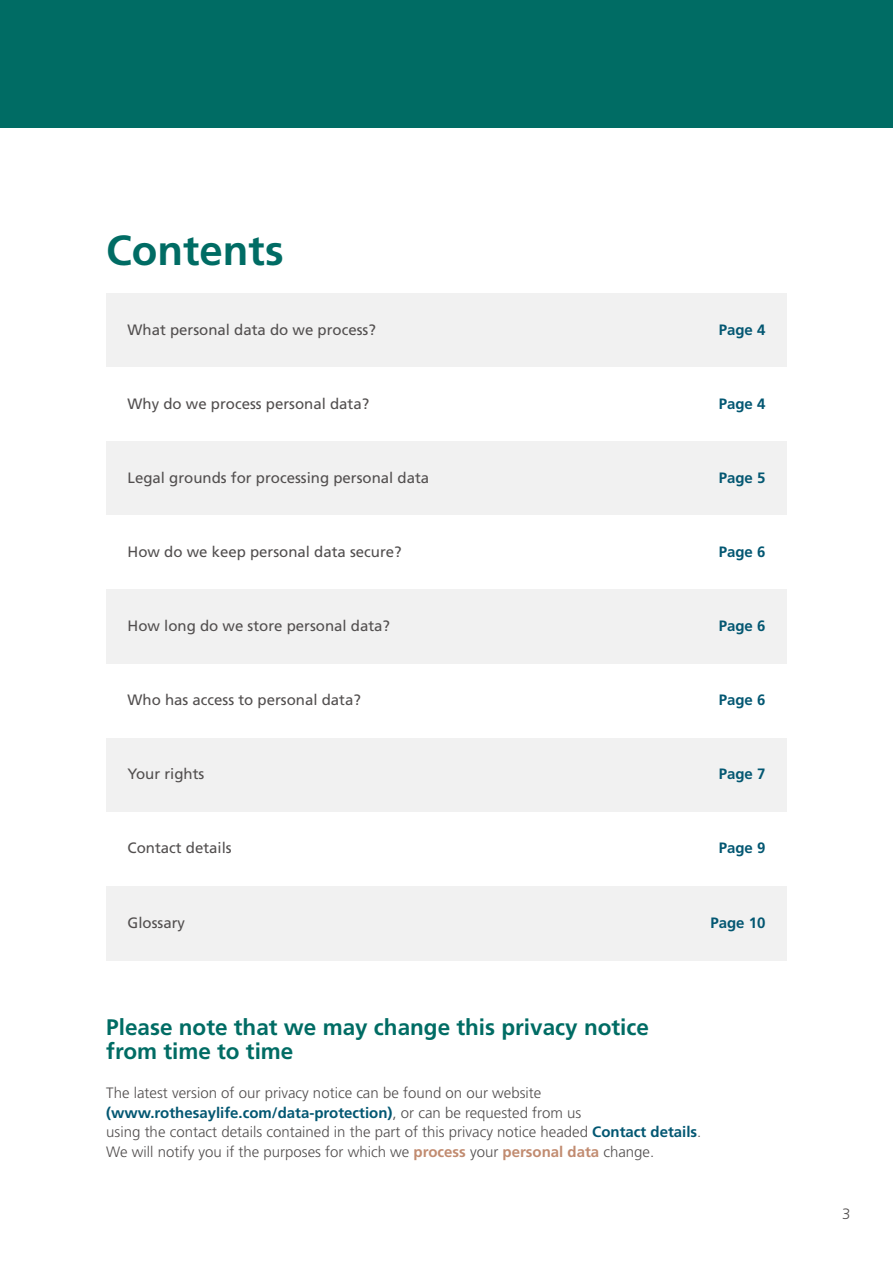
<style>
.page{position:relative;width:893px;height:1263px;background:#fff}
.page>*{position:absolute;margin:0;border:0;box-sizing:border-box;transform-origin:0 0}
.t1{font:700 42px "Frutiger";color:#006c64}
.t2{font:700 22.5px/24px "Frutiger";color:#006c64}
.t3{font:300 15px/19.5px "Frutiger";color:#524f4f}
.t4{font:15px "Frutiger";color:#524f4f}
.t5{font:700 15px "Frutiger";color:#035772}
.s1{font-weight:700;color:#035772}
.s2{font-weight:700;color:#c18b70}
</style>
<div class="page">
<div style="left:0;top:0;width:893px;height:128px;background:#006c64"></div>
<div style="left:106px;top:293px;width:681px;height:37px;background:#f1f1f1"></div>
<div style="left:106px;top:330px;width:681px;height:37px;background:#f1f1f1"></div>
<div style="left:106px;top:442px;width:681px;height:37px;background:#f1f1f1"></div>
<div style="left:106px;top:479px;width:681px;height:37px;background:#f1f1f1"></div>
<div style="left:106px;top:590px;width:681px;height:37px;background:#f1f1f1"></div>
<div style="left:106px;top:627px;width:681px;height:37px;background:#f1f1f1"></div>
<div style="left:106px;top:738px;width:681px;height:37px;background:#f1f1f1"></div>
<div style="left:106px;top:775px;width:681px;height:37px;background:#f1f1f1"></div>
<div style="left:106px;top:886px;width:681px;height:37px;background:#f1f1f1"></div>
<div style="left:106px;top:923px;width:681px;height:37px;background:#f1f1f1"></div>
<h1 class="t1" style="left:106px;top:234px;width:179px">Contents</h1>
<p class="t4" style="left:128px;top:323px;width:250px">What personal data do we process?</p>
<p class="t5" style="left:719px;top:323px;width:48px">Page 4</p>
<p class="t4" style="left:128px;top:398px;width:243px">Why do we process personal data?</p>
<p class="t5" style="left:719px;top:398px;width:48px">Page 4</p>
<p class="t4" style="left:128px;top:472px;width:303px">Legal grounds for processing personal data</p>
<p class="t5" style="left:719px;top:472px;width:48px">Page 5</p>
<p class="t4" style="left:128px;top:546px;width:276px">How do we keep personal data secure?</p>
<p class="t5" style="left:719px;top:546px;width:48px">Page 6</p>
<p class="t4" style="left:128px;top:620px;width:264px">How long do we store personal data?</p>
<p class="t5" style="left:719px;top:620px;width:48px">Page 6</p>
<p class="t4" style="left:128px;top:694px;width:235px">Who has access to personal data?</p>
<p class="t5" style="left:719px;top:694px;width:48px">Page 6</p>
<p class="t4" style="left:128px;top:768px;width:78px">Your rights</p>
<p class="t5" style="left:719px;top:768px;width:48px">Page 7</p>
<p class="t4" style="left:128px;top:842px;width:106px">Contact details</p>
<p class="t5" style="left:719px;top:842px;width:48px">Page 9</p>
<p class="t4" style="left:128px;top:916px;width:59px">Glossary</p>
<p class="t5" style="left:710px;top:916px;width:57px">Page 10</p>
<h2 class="t2" style="left:106px;top:1017px;width:544px">Please note that we may change this privacy notice from time to time</h2>
<p class="t3" style="left:106px;top:1084px;width:597px">The latest version of our privacy notice can be found on our website <span class="s1">(www.rothesaylife.com/data-protection)</span>, or can be requested from us<br>using the contact details contained in the part of this privacy notice headed <span class="s1">Contact details</span>.<br>We will notify you if the purposes for which we <span class="s2">process</span> your <span class="s2">personal data</span> change.</p>
<p class="t3" style="left:842px;top:1205px;width:10px">3</p>
</div>
